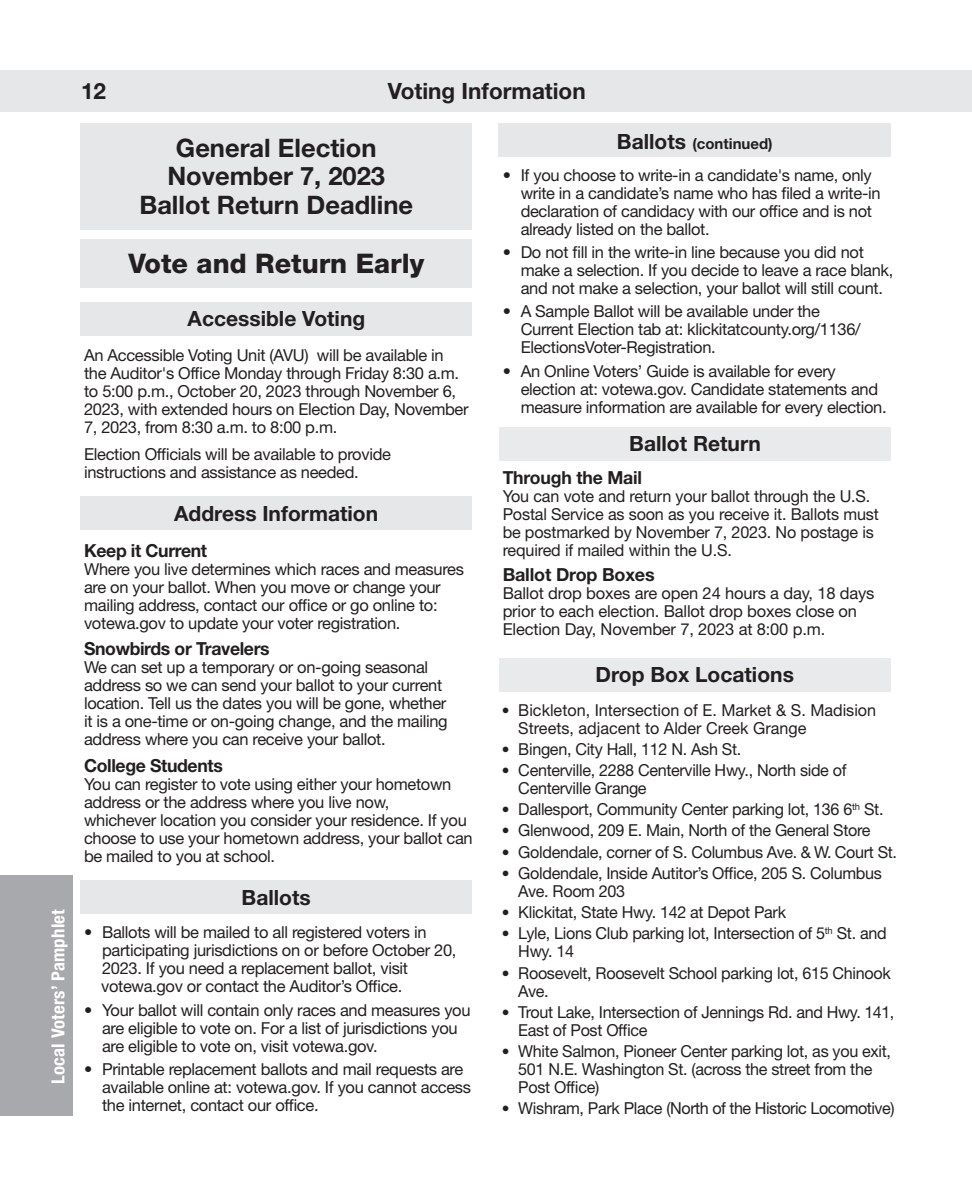
<style>
.page{position:relative;width:972px;height:1188px;background:#fff}
.page>*{position:absolute;margin:0;border:0;box-sizing:border-box;transform-origin:0 0}
.t1{font:800 27px "Helvetica Neue LT Std";color:#231f20}
.t2{font:700 25.5px/28.5px "Helvetica Neue LT Std";color:#231f20;text-align:center}
.t3{font:700 22.5px "Helvetica Neue LT Std";color:#231f20}
.t4{font:700 21px "Helvetica Neue LT Std";color:#231f20}
.t5{font:700 18px "Helvetica Neue LT Std";letter-spacing:-.02em;color:#231f20}
.t6{font:700 condensed 18px "Helvetica Neue LT Std";letter-spacing:.01em;color:#fff;scale:1.04 1}
.t7{font:16.5px/18px "Helvetica Neue LT Std";letter-spacing:-.02em;color:#231f20}
.t8{font:16.5px/18px "Helvetica Neue LT Std";color:#231f20}
.t9{font:700 15px "Helvetica Neue LT Std";color:#231f20}
.s1{font-size:21px}
.s2{font-size:15.75px}
</style>
<div class="page">
<div style="left:891px;top:70px;width:81px;height:42px;background:#e6e7e9"></div>
<div style="left:0;top:70px;width:945px;height:42px;background:#e6e7e9"></div>
<div style="left:0;top:875px;width:73px;height:240px;background:#a8a9ad"></div>
<div style="left:80px;top:302px;width:392px;height:34px;background:#e6e7e9"></div>
<div style="left:499px;top:658px;width:391px;height:34px;background:#e9eaeb"></div>
<div style="left:80px;top:123px;width:392px;height:107px;background:#e6e7e9"></div>
<div style="left:80px;top:239px;width:392px;height:49px;background:#e6e7e9"></div>
<div style="left:80px;top:880px;width:392px;height:34px;background:#e6e7e9"></div>
<div style="left:499px;top:124px;width:392px;height:33px;background:#e6e7e9"></div>
<div style="left:80px;top:496px;width:392px;height:34px;background:#e6e7e9"></div>
<div style="left:499px;top:427px;width:392px;height:34px;background:#e9eaeb"></div>
<p class="t6" style="left:47px;top:1084px;width:169px;rotate:-90deg">Local Voters’ Pamphlet</p>
<h3 class="t3" style="left:81px;top:77px;width:27px">12</h3>
<h3 class="t3" style="left:388px;top:77px;width:199px">Voting Information</h3>
<h2 class="t2" style="left:139px;top:133px;width:275px">General Election<br>November 7, 2023<br>Ballot Return Deadline</h2>
<h1 class="t1" style="left:129px;top:247px;width:297px">Vote and Return Early</h1>
<p class="t4" style="left:188px;top:306px;width:179px">Accessible Voting</p>
<p class="t7" style="left:84px;top:346px;width:386px">An Accessible Voting Unit (AVU) will be available in the Auditor's Office Monday through Friday 8:30 a.m. to 5:00 p.m., October 20, 2023 through November 6, 2023, with extended hours on Election Day, November 7, 2023, from 8:30 a.m. to 8:00 p.m.</p>
<p class="t7" style="left:84px;top:445px;width:308px">Election Officials will be available to provide instructions and assistance as needed.</p>
<p class="t4" style="left:174px;top:500px;width:206px">Address Information</p>
<p class="t5" style="left:84px;top:539px;width:125px">Keep it Current</p>
<p class="t7" style="left:84px;top:560px;width:381px">Where you live determines which races and measures are on your ballot. When you move or change your mailing address, contact our office or go online to: votewa.gov to update your voter registration.</p>
<p class="t5" style="left:84px;top:638px;width:187px">Snowbirds or Travelers</p>
<p class="t7" style="left:84px;top:658px;width:365px">We can set up a temporary or on-going seasonal address so we can send your ballot to your current location. Tell us the dates you will be gone, whether it is a one-time or on-going change, and the mailing address where you can receive your ballot.</p>
<p class="t5" style="left:84px;top:754px;width:140px">College Students</p>
<p class="t7" style="left:84px;top:775px;width:390px">You can register to vote using either your hometown address or the address where you live now,<br>whichever location you consider your residence. If you choose to use your hometown address, your ballot can be mailed to you at school.</p>
<p class="t4" style="left:242px;top:884px;width:71px">Ballots</p>
<p class="t7" style="left:101px;top:923px;width:357px;text-indent:-17px">• Ballots will be mailed to all registered voters in participating jurisdictions on or before October 20, 2023. If you need a replacement ballot, visit votewa.gov or contact the Auditor’s Office.</p>
<p class="t7" style="left:102px;top:1001px;width:370px;text-indent:-18px">• Your ballot will contain only races and measures you are eligible to vote on. For a list of jurisdictions you are eligible to vote on, visit votewa.gov.</p>
<p class="t7" style="left:102px;top:1060px;width:371px;text-indent:-18px">• Printable replacement ballots and mail requests are available online at: votewa.gov. If you cannot access the internet, contact our office.</p>
<p class="t9" style="left:617px;top:134px;width:157px"><span class="s1">Ballots</span> (continued)</p>
<p class="t7" style="left:521px;top:165px;width:361px;text-indent:-18px">• If you choose to write-in a candidate's name, only write in a candidate’s name who has filed a write-in declaration of candidacy with our office and is not already listed on the ballot.</p>
<p class="t7" style="left:521px;top:243px;width:374px;text-indent:-18px">• Do not fill in the write-in line because you did not make a selection. If you decide to leave a race blank, and not make a selection, your ballot will still count.</p>
<p class="t7" style="left:521px;top:302px;width:342px;text-indent:-18px">• A Sample Ballot will be available under the<br>Current Election tab at: klickitatcounty.org/1136/<br>ElectionsVoter-Registration.</p>
<p class="t7" style="left:521px;top:362px;width:368px;text-indent:-18px">• An Online Voters’ Guide is available for every election at: votewa.gov. Candidate statements and measure information are available for every election.</p>
<p class="t4" style="left:629px;top:431px;width:133px">Ballot Return</p>
<p class="t5" style="left:503px;top:467px;width:141px">Through the Mail</p>
<p class="t7" style="left:503px;top:487px;width:378px">You can vote and return your ballot through the U.S.<br>Postal Service as soon as you receive it. Ballots must be postmarked by November 7, 2023. No postage is required if mailed within the U.S.</p>
<p class="t5" style="left:503px;top:564px;width:154px">Ballot Drop Boxes</p>
<p class="t7" style="left:503px;top:584px;width:373px">Ballot drop boxes are open 24 hours a day, 18 days prior to each election. Ballot drop boxes close on<br>Election Day, November 7, 2023 at 8:00 p.m.</p>
<p class="t4" style="left:596px;top:662px;width:200px">Drop Box Locations</p>
<p class="t8" style="left:518px;top:700px;width:359px;text-indent:-16px"><span class="s2">•</span> Bickleton, Intersection of E. Market &amp; S. Madision<br>Streets, adjacent to Alder Creek Grange</p>
<p class="t7" style="left:502px;top:740px;width:241px"><span class="s2">•</span> Bingen, City Hall, 112 N. Ash St.</p>
<p class="t7" style="left:518px;top:761px;width:330px;text-indent:-16px"><span class="s2">•</span> Centerville, 2288 Centerville Hwy., North side of<br>Centerville Grange</p>
<p class="t7" style="left:502px;top:800px;width:383px"><span class="s2">•</span> Dallesport, Community Center parking lot, 136 6<sup>th</sup> St.</p>
<p class="t7" style="left:502px;top:821px;width:370px"><span class="s2">•</span> Glenwood, 209 E. Main, North of the General Store</p>
<p class="t7" style="left:502px;top:843px;width:397px"><span class="s2">•</span> Goldendale, corner of S. Columbus Ave. &amp; W. Court St.</p>
<p class="t7" style="left:518px;top:864px;width:365px;text-indent:-16px"><span class="s2">•</span> Goldendale, Inside Autitor’s Office, 205 S. Columbus<br>Ave. Room 203</p>
<p class="t7" style="left:502px;top:903px;width:286px"><span class="s2">•</span> Klickitat, State Hwy. 142 at Depot Park</p>
<p class="t7" style="left:518px;top:924px;width:370px;text-indent:-17px"><span class="s2">•</span> Lyle, Lions Club parking lot, Intersection of 5<sup>th</sup> St. and<br>Hwy. 14</p>
<p class="t7" style="left:518px;top:964px;width:374px;text-indent:-16px"><span class="s2">•</span> Roosevelt, Roosevelt School parking lot, 615 Chinook<br>Ave.</p>
<p class="t7" style="left:518px;top:1003px;width:378px;text-indent:-16px"><span class="s2">•</span> Trout Lake, Intersection of Jennings Rd. and Hwy. 141,<br>East of Post Office</p>
<p class="t7" style="left:518px;top:1042px;width:374px;text-indent:-16px"><span class="s2">•</span> White Salmon, Pioneer Center parking lot, as you exit,<br>501 N.E. Washington St. (across the street from the<br>Post Office)</p>
<p class="t7" style="left:502px;top:1099px;width:394px"><span class="s2">•</span> Wishram, Park Place (North of the Historic Locomotive)</p>
</div>
